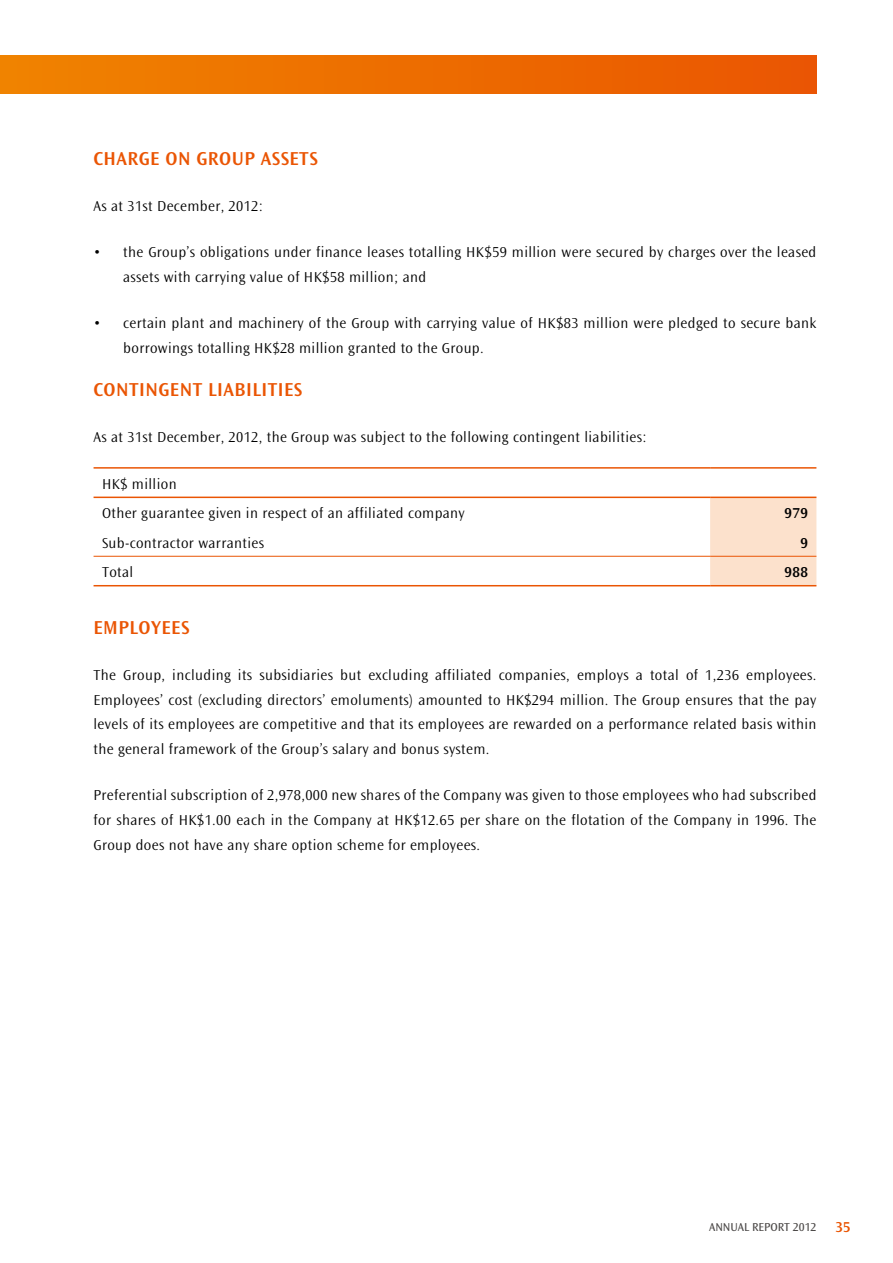
<style>
.page{position:relative;width:893px;height:1263px;background:#fff}
.page>*{position:absolute;margin:0;border:0;box-sizing:border-box;transform-origin:0 0}
.t1{font:600 19.5px "Ocean Sans Std";letter-spacing:.025em;color:#ea5504}
.t2{font:300 15px/24.8px "Ocean Sans Std";letter-spacing:.025em;color:#000}
.t3{font:600 15px "Ocean Sans Std";letter-spacing:.025em;color:#000}
.t4{font:600 15px "Ocean Sans Std";color:#ea5504}
.t5{font:12px "Ocean Sans Std";color:#4c4948}
</style>
<div class="page">
<div style="left:0;top:55px;width:816px;height:39px;background:linear-gradient(to right,#f08300,#ea5601)"></div>
<div style="left:710px;top:498px;width:106px;height:87px;background:#fce1cc"></div>
<hr style="left:94px;top:467px;width:616px;height:2px;background:#ea5504">
<hr style="left:710px;top:467px;width:106px;height:2px;background:#ea5504">
<hr style="left:94px;top:497px;width:616px;height:1px;background:#ea5504">
<hr style="left:710px;top:497px;width:106px;height:1px;background:#ea5504">
<hr style="left:94px;top:556px;width:616px;height:1px;background:#ea5504">
<hr style="left:94px;top:585px;width:616px;height:1px;background:#ea5504">
<hr style="left:710px;top:556px;width:106px;height:1px;background:#ea5504">
<hr style="left:710px;top:585px;width:106px;height:1px;background:#ea5504">
<h1 class="t1" style="left:94px;top:148px;width:226px">CHARGE ON GROUP ASSETS</h1>
<p class="t2" style="left:94px;top:194px;width:171px">As at 31st December, 2012:</p>
<p class="t2" style="left:123px;top:240px;width:695px;text-indent:-30px">• the Group’s obligations under finance leases totalling HK$59 million were secured by charges over the leased assets with carrying value of HK$58 million; and</p>
<p class="t2" style="left:123px;top:311px;width:695px;text-indent:-30px">• certain plant and machinery of the Group with carrying value of HK$83 million were pledged to secure bank borrowings totalling HK$28 million granted to the Group.</p>
<h1 class="t1" style="left:94px;top:378px;width:210px">CONTI NGENT LIABI LITI ES</h1>
<p class="t2" style="left:94px;top:424px;width:555px">As at 31st December, 2012, the Group was subject to the following contingent liabilities:</p>
<p class="t2" style="left:102px;top:469px;width:364px;line-height:29.4px">HK$ million<br>Other guarantee given in respect of an affiliated company</p>
<p class="t3" style="left:784px;top:505px;width:25px">979</p>
<p class="t2" style="left:102px;top:531px;width:163px">Sub-contractor warranties</p>
<p class="t3" style="left:800px;top:534px;width:9px">9</p>
<p class="t2" style="left:102px;top:560px;width:33px">Total</p>
<p class="t3" style="left:784px;top:564px;width:25px">988</p>
<h1 class="t1" style="left:94px;top:616px;width:13px">EMP</h1>
<h1 class="t1" style="left:130px;top:616px;width:61px">LOYEES</h1>
<p class="t2" style="left:94px;top:663px;width:724px;text-align:justify">The Group, including its subsidiaries but excluding affiliated companies, employs a total of 1,236 employees.<br>Employees’ cost (excluding directors’ emoluments) amounted to HK$294 million. The Group ensures that the pay levels of its employees are competitive and that its employees are rewarded on a performance related basis within the general framework of the Group’s salary and bonus system.</p>
<p class="t2" style="left:94px;top:783px;width:724px;text-align:justify">Preferential subscription of 2,978,000 new shares of the Company was given to those employees who had subscribed for shares of HK$1.00 each in the Company at HK$12.65 per share on the flotation of the Company in 1996. The Group does not have any share option scheme for employees.</p>
<p class="t5" style="left:709px;top:1220px;width:109px">ANNUAL REPORT 2012</p>
<p class="t4" style="left:835px;top:1218px;width:17px">35</p>
</div>
